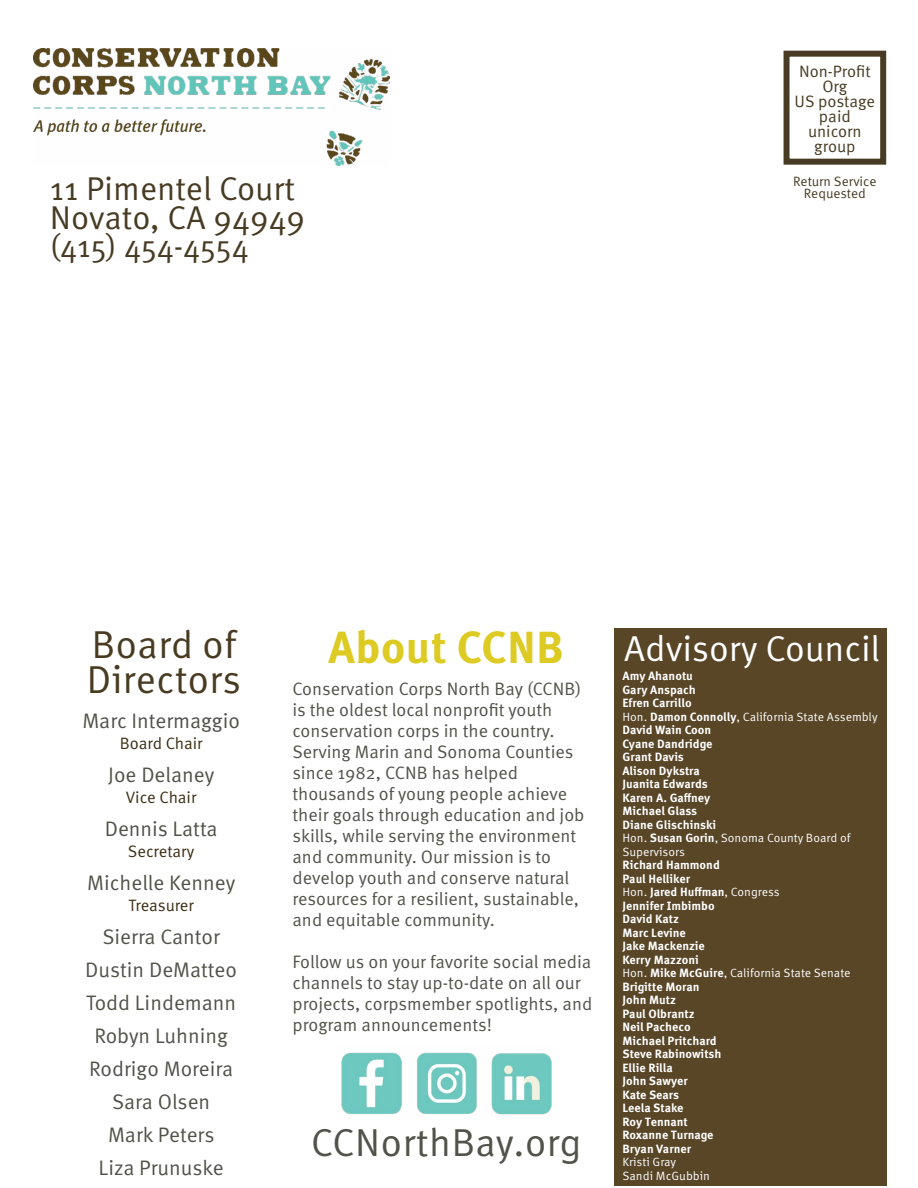
<style>
.page{position:relative;width:918px;height:1188px;background:#fff}
.page>*{position:absolute;margin:0;border:0;box-sizing:border-box;transform-origin:0 0}
.t1{font:700 45px "Meta Correspondence Pro";color:#ddcb23}
.t2{font:39px/34.5px "Meta Correspondence Pro";color:#483b22}
.t3{font:39px "Meta Correspondence Pro";color:#51534a}
.t4{font:36px "Meta Pro Norm";color:#fff}
.t5{font:33px "Meta Pro Norm";color:#483b23}
.t6{font:31.5px "Meta Pro Norm";color:#483b23}
.t7{font:21px/33px "Meta Pro Norm";color:#51534a;text-align:center}
.t8{font:18px/21px "Meta Pro Norm";color:#51534a}
.t9{font:16.5px/15px "Meta Pro Norm";color:#483b23;text-align:center}
.t10{font:16.5px "Meta Pro Norm";letter-spacing:-.005em;color:#3b2d12}
.t11{font:13.5px "Meta Pro Norm";color:#483b23}
.t12{font:700 12px/13.5px "Meta Correspondence Pro";color:#fff}
.t13{font:12px/13.5px "Meta Correspondence Pro";color:#fff}
.s1{font-weight:400}
</style>
<div class="page">
<div style="left:615px;top:628px;width:272px;height:558px;background:#594627"></div>
<div style="left:784px;top:51px;width:102px;height:114px;background:#fff;border:6px solid #483b23"></div>
<img style="left:33px;top:48px;width:357px;height:117px">
<img style="left:341px;top:1052px;width:211px;height:63px">
<h3 class="t9" style="left:795px;top:63px;width:82px">Non-Profit<br>Org<br>US postage paid unicorn group</h3>
<p class="t11" style="left:793px;top:171px;width:85px">Return Service</p>
<h3 class="t5" style="left:50px;top:164px;width:247px">11 Pimentel Court</h3>
<p class="t11" style="left:804px;top:183px;width:63px">Requested</p>
<h3 class="t5" style="left:50px;top:192px;width:257px">Novato, CA 94949</h3>
<h3 class="t6" style="left:50px;top:222px;width:201px">(415) 454-4554</h3>
<h2 class="t2" style="left:86px;top:625px;width:156px">Board of<br>Directors</h2>
<h3 class="t7" style="left:82px;top:703px;width:159px">Marc Intermaggio</h3>
<h3 class="t10" style="left:120px;top:731px;width:84px">Board Chair</h3>
<h3 class="t7" style="left:108px;top:757px;width:108px">Joe Delaney</h3>
<h3 class="t10" style="left:126px;top:785px;width:72px">Vice Chair</h3>
<h3 class="t7" style="left:105px;top:811px;width:114px">Dennis Latta</h3>
<h3 class="t10" style="left:128px;top:839px;width:68px">Secretary</h3>
<h3 class="t7" style="left:87px;top:865px;width:150px">Michelle Kenney</h3>
<h3 class="t10" style="left:128px;top:893px;width:67px">Treasurer</h3>
<h3 class="t7" style="left:85px;top:919px;width:153px">Sierra Cantor<br>Dustin DeMatteo<br>Todd Lindemann<br>Robyn Luhning<br>Rodrigo Moreira<br>Sara Olsen<br>Mark Peters<br>Liza Prunuske</h3>
<h1 class="t1" style="left:328px;top:612px;width:237px">About CCNB</h1>
<p class="t8" style="left:292px;top:677px;width:293px">Conservation Corps North Bay (CCNB) is the oldest local nonprofit youth conservation corps in the country.<br>Serving Marin and Sonoma Counties since 1982, CCNB has helped thousands of young people achieve their goals through education and job skills, while serving the environment and community. Our mission is to develop youth and conserve natural resources for a resilient, sustainable, and equitable community.</p>
<h3 class="t8" style="left:292px;top:950px;width:301px">Follow us on your favorite social media channels to stay up-to-date on all our projects, corpsmember spotlights, and program announcements!</h3>
<h2 class="t3" style="left:311px;top:1113px;width:272px">CCNorthBay.org</h2>
<h3 class="t4" style="left:624px;top:621px;width:258px">Advisory Council</h3>
<p class="t12" style="left:622px;top:668px;width:257px">Amy Ahanotu<br>Gary Anspach<br>Efren Carrillo<br><span class="s1">Hon.</span> Damon Connolly<span class="s1">, California State Assembly<br></span>David Wain Coon<br>Cyane Dandridge<br>Grant Davis<br>Alison Dykstra<br>Juanita Edwards<br>Karen A. Gaffney<br>Michael Glass<br>Diane Glischinski<br><span class="s1">Hon.</span> Susan Gorin<span class="s1">, Sonoma County Board of<br>Supervisors</span></p>
<p class="t12" style="left:622px;top:857px;width:230px">Richard Hammond<br>Paul Helliker<br><span class="s1">Hon.</span> Jared Huffman<span class="s1">, Congress<br></span>Jennifer Imbimbo<br>David Katz<br>Marc Levine<br>Jake Mackenzie<br>Kerry Mazzoni<br><span class="s1">Hon.</span> Mike McGuire<span class="s1">, California State Senate<br></span>Brigitte Moran<br>John Mutz<br>Paul Olbrantz<br>Neil Pacheco<br>Michael Pritchard<br>Steve Rabinowitsh<br>Ellie Rilla<br>John Sawyer<br>Kate Sears<br>Leela Stake<br>Roy Tennant<br>Roxanne Turnage<br>Bryan Varner</p>
<p class="t13" style="left:622px;top:1154px;width:89px">Kristi Gray<br>Sandi McGubbin</p>
</div>
